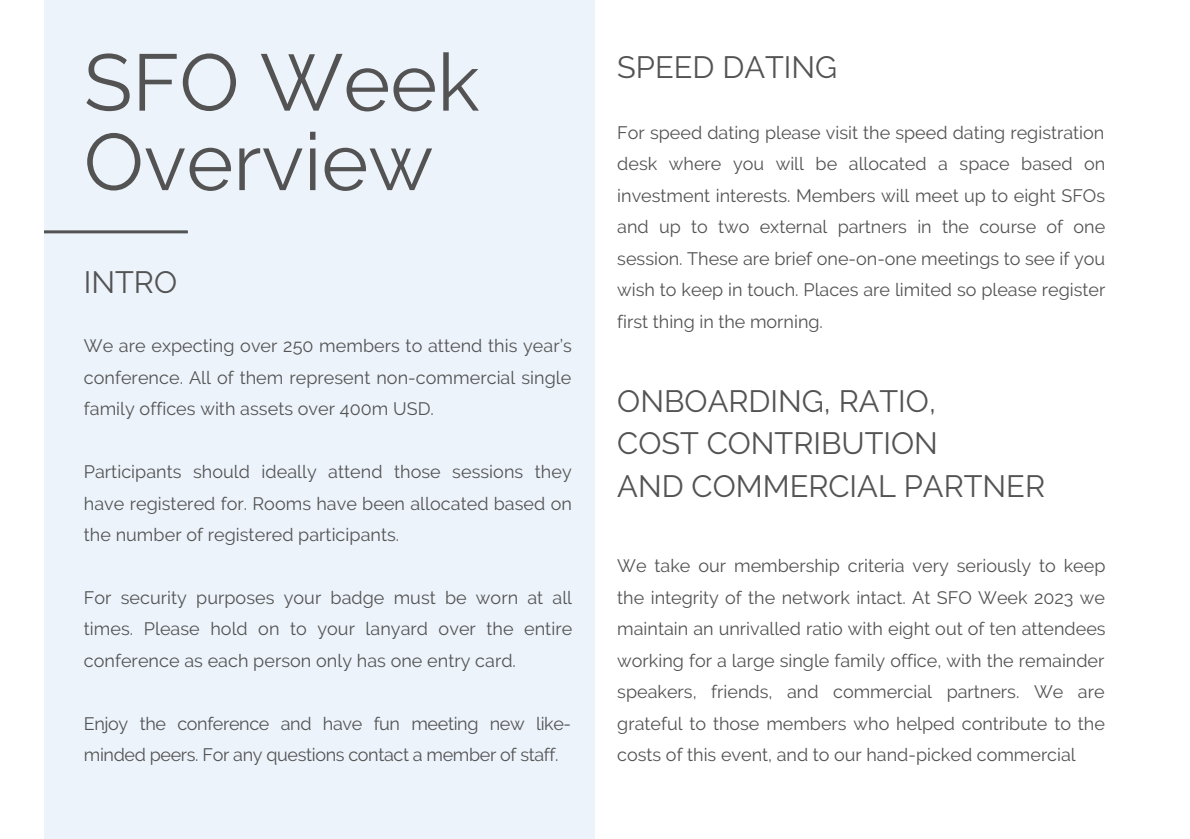
<style>
.page{position:relative;width:1190px;height:839px;background:#fff}
.page>*{position:absolute;margin:0;border:0;box-sizing:border-box;transform-origin:0 0}
.t1{font:80px "Raleway";color:#535353}
.t2{font:30.8px "Raleway";color:#535353}
.t3{font:18px/31.4px "Raleway";color:#535353;text-align:justify}
.t4{font:18px/31.4px "Raleway";letter-spacing:-.02em;color:#535353}
</style>
<div class="page">
<div style="left:44px;top:0;width:550px;height:838px;background:#ecf3fb"></div>
<hr style="left:44px;top:230px;width:144px;height:3px;background:#535353">
<p class="t1" style="left:84px;top:35px;width:397px">SFO Week</p>
<p class="t1" style="left:84px;top:115px;width:351px">Overview</p>
<p class="t2" style="left:84px;top:264px;width:95px">INTRO</p>
<p class="t3" style="left:84px;top:330px;width:490px">We are expecting over 250 members to attend this year’s conference. All of them represent non-commercial single family offices with assets over 400m USD.</p>
<p class="t3" style="left:84px;top:456px;width:490px">Participants should ideally attend those sessions they have registered for. Rooms have been allocated based on the number of registered participants.</p>
<p class="t3" style="left:84px;top:582px;width:490px">For security purposes your badge must be worn at all times. Please hold on to your lanyard over the entire conference as each person only has one entry card.</p>
<p class="t4" style="left:84px;top:707px;width:489px">Enjoy the conference and have fun meeting new like&shy;minded peers. For any questions contact a member of staff.</p>
<p class="t2" style="left:617px;top:49px;width:221px">SPEED DATING</p>
<p class="t3" style="left:617px;top:117px;width:490px">For speed dating please visit the speed dating registration desk where you will be allocated a space based on investment interests. Members will meet up to eight SFOs and up to two external partners in the course of one session. These are brief one-on-one meetings to see if you wish to keep in touch. Places are limited so please register first thing in the morning.</p>
<p class="t2" style="left:617px;top:382px;width:320px">ONBOARDING, RATIO,</p>
<p class="t2" style="left:617px;top:425px;width:322px">COST CONTRIBUTION</p>
<p class="t2" style="left:617px;top:468px;width:429px">AND COMMERCIAL PARTNER</p>
<p class="t3" style="left:617px;top:550px;width:490px">We take our membership criteria very seriously to keep the integrity of the network intact. At SFO Week 2023 we maintain an unrivalled ratio with eight out of ten attendees working for a large single family office, with the remainder speakers, friends, and commercial partners. We are grateful to those members who helped contribute to the costs of this event, and to our hand-picked commercial</p>
</div>
